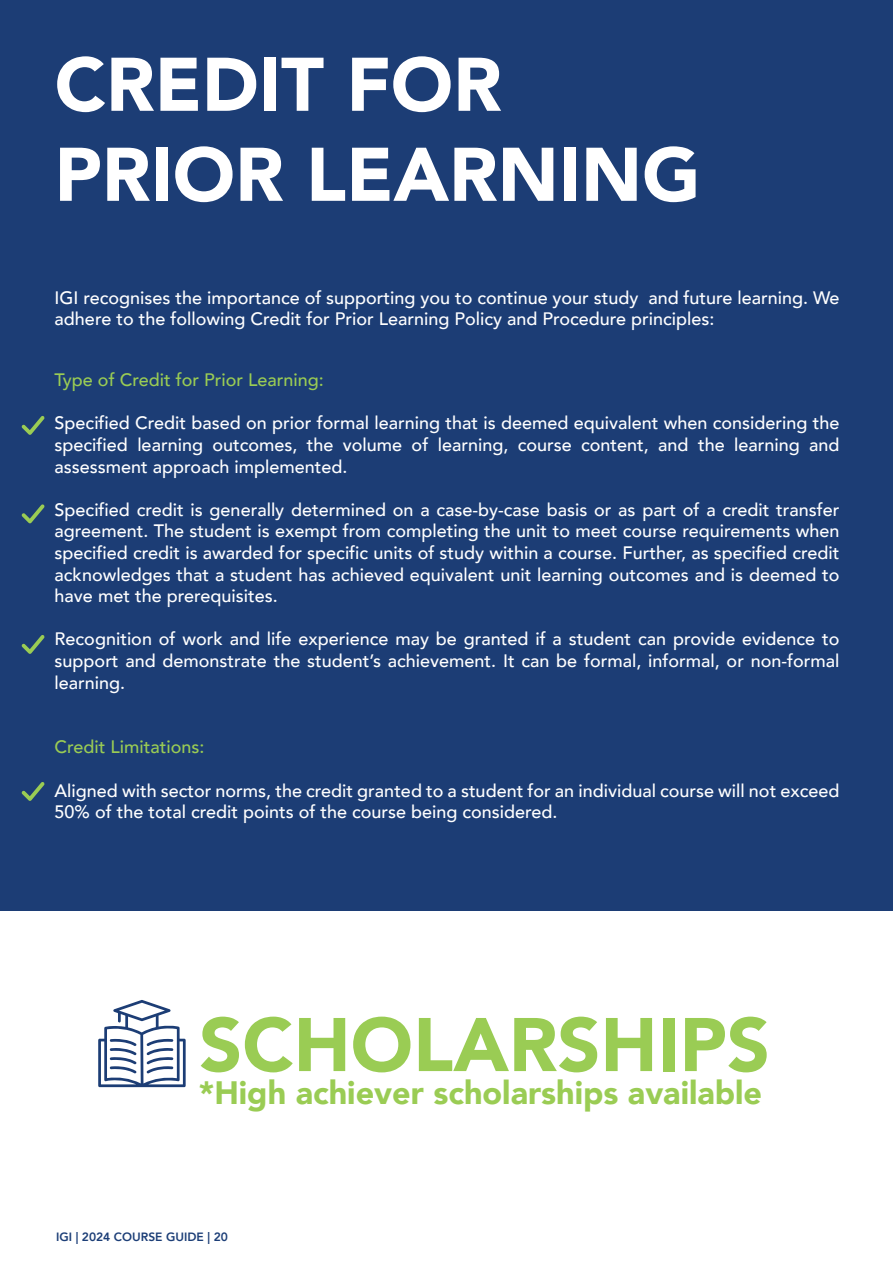
<style>
.page{position:relative;width:893px;height:1263px;background:#fff}
.page>*{position:absolute;margin:0;border:0;box-sizing:border-box;transform-origin:0 0}
.t1{font:900 75px/90px "Avenir";color:#fff}
.t2{font:900 75px "Avenir";color:#9acc54}
.t3{font:900 32.25px "Avenir";color:#9acc54}
.t4{font:500 18px/21.6px "Avenir";color:#fff;text-align:justify}
.t5{font:500 18px "Avenir";color:#9acc54}
.t6{font:800 12px "Avenir";color:#1c3e77}
</style>
<div class="page">
<div style="left:0;top:0;width:893px;height:911px;background:#1c3d75"></div>
<svg style="left:22px;top:416px;width:23px;height:19px"></svg>
<svg style="left:22px;top:504px;width:23px;height:20px"></svg>
<svg style="left:22px;top:635px;width:23px;height:19px"></svg>
<svg style="left:22px;top:782px;width:23px;height:19px"></svg>
<svg style="left:98px;top:1000px;width:88px;height:87px"></svg>
<h1 class="t1" style="left:55px;top:38px;width:647px">CREDIT FOR<br>PRIOR LEARNING</h1>
<p class="t4" style="left:55px;top:285px;width:786px">IGI recognises the importance of supporting you to continue your study and future learning. We adhere to the following Credit for Prior Learning Policy and Procedure principles:</p>
<p class="t5" style="left:55px;top:364px;width:271px">Type of Credit for Prior Learning:</p>
<p class="t4" style="left:55px;top:411px;width:786px">Specified Credit based on prior formal learning that is deemed equivalent when considering the specified learning outcomes, the volume of learning, course content, and the learning and assessment approach implemented.</p>
<p class="t4" style="left:55px;top:498px;width:786px">Specified credit is generally determined on a case-by-case basis or as part of a credit transfer agreement. The student is exempt from completing the unit to meet course requirements when specified credit is awarded for specific units of study within a course. Further, as specified credit acknowledges that a student has achieved equivalent unit learning outcomes and is deemed to have met the prerequisites.</p>
<p class="t4" style="left:55px;top:627px;width:786px">Recognition of work and life experience may be granted if a student can provide evidence to support and demonstrate the student’s achievement. It can be formal, informal, or non-formal learning.</p>
<p class="t5" style="left:55px;top:731px;width:151px">Credit Limitations:</p>
<p class="t4" style="left:55px;top:778px;width:786px">Aligned with sector norms, the credit granted to a student for an individual course will not exceed<br>50% of the total credit points of the course being considered.</p>
<h1 class="t2" style="left:199px;top:981px;width:572px">SCHOLARSHIPS</h1>
<h2 class="t3" style="left:199px;top:1065px;width:565px">*High achiever scholarships available</h2>
<p class="t6" style="left:56px;top:1227px;width:173px">IGI | 2024 COURSE GUIDE | 20</p>
</div>
